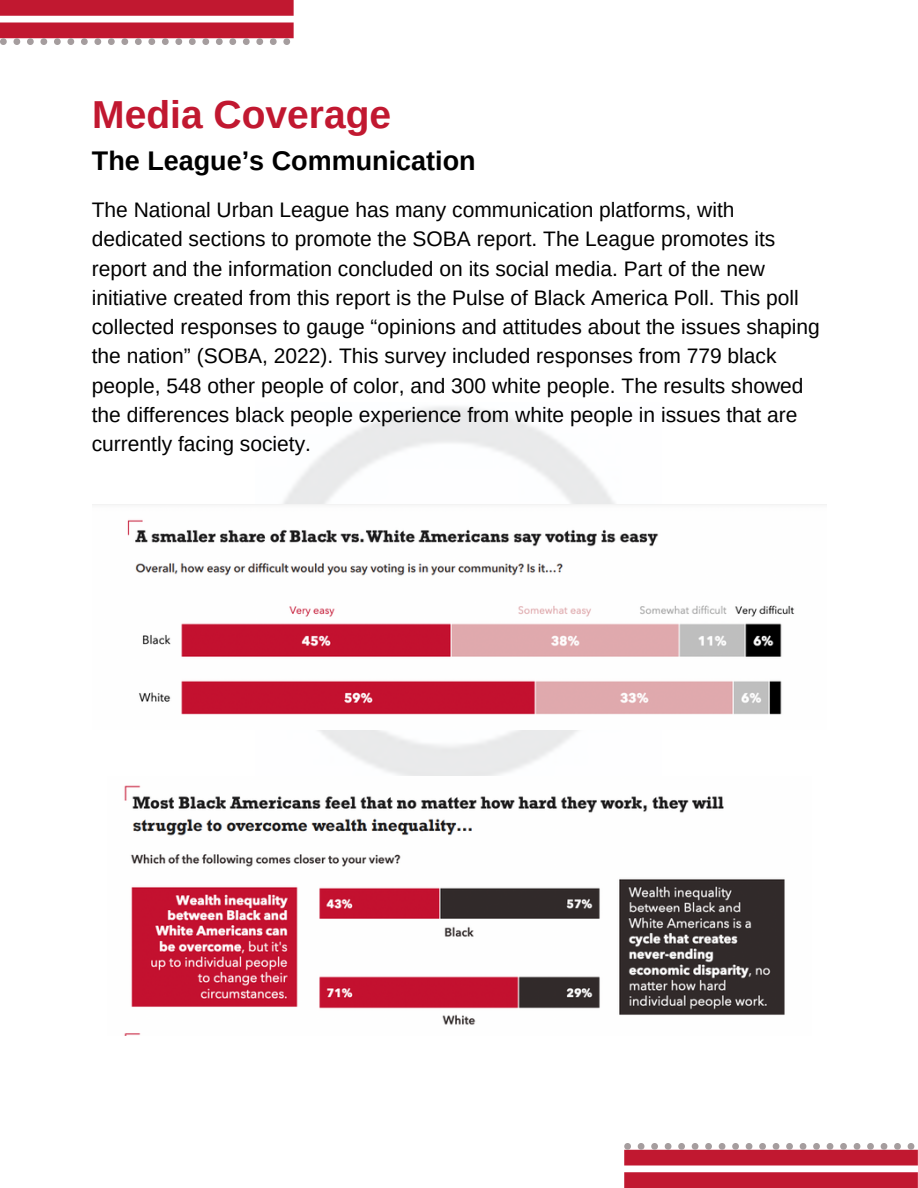
<style>
.page{position:relative;width:918px;height:1188px;background:#fff}
.page>*{position:absolute;margin:0;border:0;box-sizing:border-box;transform-origin:0 0}
.t1{font:700 39px "Arimo";color:#c11830}
.t2{font:700 27px "Arimo";color:#000}
.t3{font:21px/29.2px "Arimo";color:#000}
</style>
<div class="page">
<div style="left:0;top:0;width:294px;height:16px;background:#c11830"></div>
<div style="left:0;top:23px;width:294px;height:15px;background:#c11830"></div>
<div style="left:624px;top:1150px;width:294px;height:15px;background:#c11830"></div>
<div style="left:624px;top:1172px;width:294px;height:16px;background:#c11830"></div>
<svg style="left:624px;top:1143px;width:290px;height:7px"></svg>
<svg style="left:0;top:38px;width:290px;height:7px"></svg>
<img style="left:92px;top:504px;width:735px;height:211px">
<img style="left:124px;top:785px;width:661px;height:251px">
<h1 class="t1" style="left:92px;top:93px;width:301px">Media Coverage</h1>
<p class="t2" style="left:92px;top:146px;width:385px">The League’s Communication</p>
<p class="t3" style="left:92px;top:195px;width:730px">The National Urban League has many communication platforms, with dedicated sections to promote the SOBA report. The League promotes its report and the information concluded on its social media. Part of the new initiative created from this report is the Pulse of Black America Poll. This poll collected responses to gauge “opinions and attitudes about the issues shaping the nation” (SOBA, 2022). This survey included responses from 779 black people, 548 other people of color, and 300 white people. The results showed the differences black people experience from white people in issues that are currently facing society.</p>
</div>
